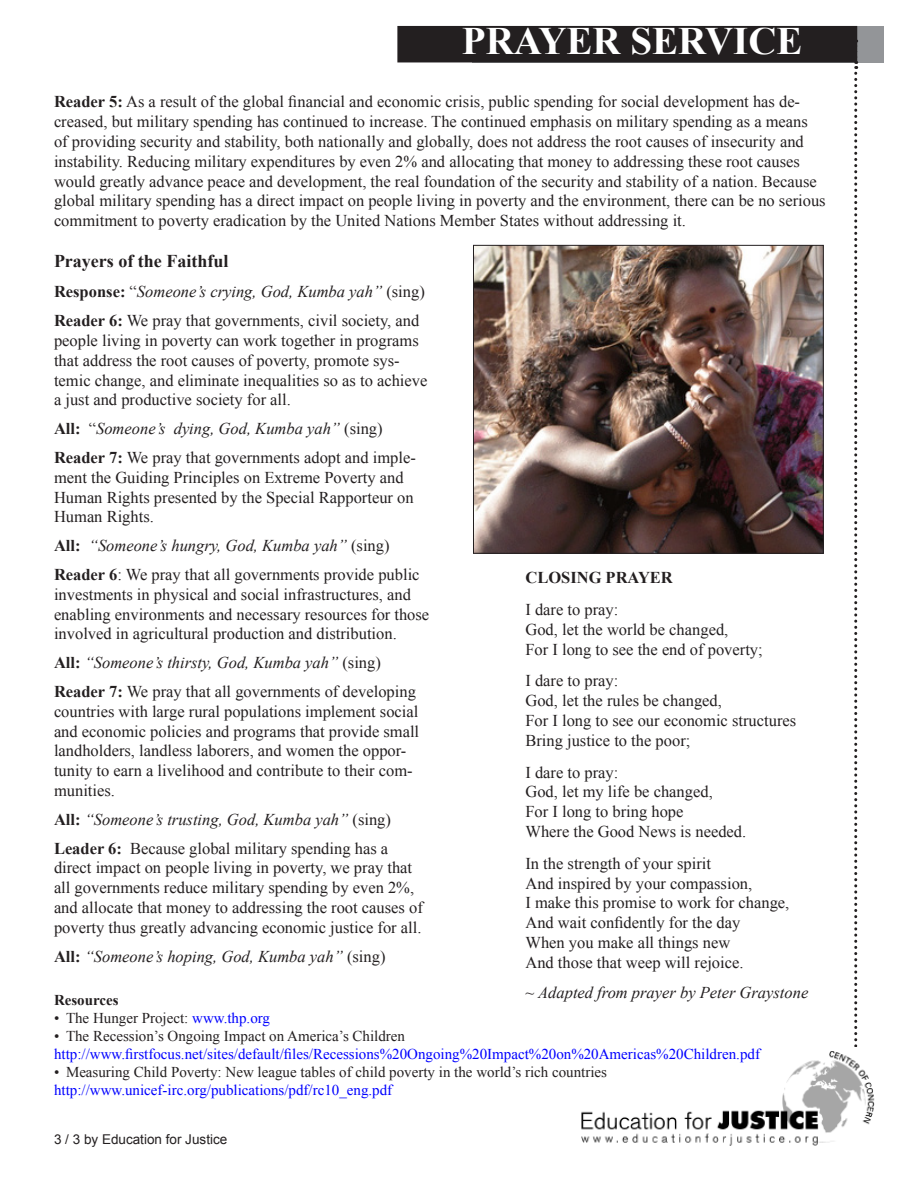
<style>
.page{position:relative;width:918px;height:1188px;background:#fff}
.page>*{position:absolute;margin:0;border:0;box-sizing:border-box;transform-origin:0 0}
.t1{font:700 39px "Times New Roman";color:#fff}
.t2{font:700 18px "Times New Roman";color:#231f20}
.t3{font:16.5px/19.8px "Times New Roman";color:#231f20}
.t4{font:italic 16.5px "Times New Roman";color:#231f20}
.t5{font:700 16.5px "Times New Roman";color:#231f20}
.t6{font:15px "Times New Roman";color:#00f}
.t7{font:15px "Times New Roman";color:#231f20}
.t8{font:700 15px "Times New Roman";color:#231f20}
.t9{font:13.5px "Arial";color:#231f20}
.s1{font-weight:700}
.s2{font-weight:700;font-style:normal}
.s3{font-style:normal}
.s4{color:#00f}
</style>
<div class="page">
<div style="left:472px;top:26px;width:412px;height:36px;background:#939598"></div>
<div style="left:398px;top:27px;width:458px;height:35px;background:#231f20"></div>
<div style="left:397px;top:26px;width:460px;height:36px;border:2px solid #231f20"></div>
<svg style="left:854px;top:40px;width:3px;height:1007px"></svg>
<img style="left:581px;top:1051px;width:294px;height:95px">
<img style="left:475px;top:247px;width:347px;height:305px">
<div style="left:473px;top:245px;width:351px;height:309px;border:1px solid #231f20"></div>
<h1 class="t1" style="left:462px;top:14px;width:342px">PRAYER SERVICE</h1>
<p class="t3" style="left:54px;top:92px;width:773px"><span class="s1">Reader 5:</span> As a result of the global financial and economic crisis, public spending for social development has de&shy;creased, but military spending has continued to increase. The continued emphasis on military spending as a means of providing security and stability, both nationally and globally, does not address the root causes of insecurity and instability. Reducing military expenditures by even 2% and allocating that money to addressing these root causes would greatly advance peace and development, the real foundation of the security and stability of a nation. Because global military spending has a direct impact on people living in poverty and the environment, there can be no serious commitment to poverty eradication by the United Nations Member States without addressing it.</p>
<p class="t2" style="left:54px;top:249px;width:176px">Prayers of the Faithful</p>
<p class="t4" style="left:54px;top:280px;width:372px"><span class="s2">Response:</span> <span class="s3">“</span>Someone’s crying, God, Kumba yah” <span class="s3">(sing)</span></p>
<p class="t3" style="left:54px;top:310px;width:375px"><span class="s1">Reader 6:</span> We pray that governments, civil society, and people living in poverty can work together in programs that address the root causes of poverty, promote sys&shy;temic change, and eliminate inequalities so as to achieve a just and productive society for all.</p>
<p class="t4" style="left:54px;top:417px;width:330px"><span class="s2">All:</span> <span class="s3">“</span>Someone’s dying, God, Kumba yah” <span class="s3">(sing)</span></p>
<p class="t3" style="left:54px;top:447px;width:363px"><span class="s1">Reader 7:</span> We pray that governments adopt and imple&shy;ment the Guiding Principles on Extreme Poverty and Human Rights presented by the Special Rapporteur on Human Rights.</p>
<p class="t4" style="left:54px;top:534px;width:337px"><span class="s2">All:</span> “Someone’s hungry, God, Kumba yah” <span class="s3">(sing)</span></p>
<p class="t3" style="left:54px;top:564px;width:377px"><span class="s1">Reader 6</span>: We pray that all governments provide public investments in physical and social infrastructures, and enabling environments and necessary resources for those involved in agricultural production and distribution.</p>
<p class="t4" style="left:54px;top:651px;width:328px"><span class="s2">All:</span> “Someone’s thirsty, God, Kumba yah” <span class="s3">(sing)</span></p>
<p class="t3" style="left:54px;top:681px;width:367px"><span class="s1">Reader 7:</span> We pray that all governments of developing countries with large rural populations implement social and economic policies and programs that provide small landholders, landless laborers, and women the oppor&shy;tunity to earn a livelihood and contribute to their com&shy;munities.</p>
<p class="t4" style="left:54px;top:808px;width:339px"><span class="s2">All:</span> “Someone’s trusting, God, Kumba yah” <span class="s3">(sing)</span></p>
<p class="t3" style="left:54px;top:838px;width:370px"><span class="s1">Leader 6:</span> Because global military spending has a direct impact on people living in poverty, we pray that all governments reduce military spending by even 2%, and allocate that money to addressing the root causes of poverty thus greatly advancing economic justice for all.</p>
<p class="t4" style="left:54px;top:945px;width:333px"><span class="s2">All:</span> “Someone’s hoping, God, Kumba yah” <span class="s3">(sing)</span></p>
<p class="t5" style="left:525px;top:566px;width:149px">CLOSING PRAYER</p>
<p class="t3" style="left:525px;top:599px;width:95px">I dare to pray:</p>
<p class="t3" style="left:525px;top:619px;width:204px">God, let the world be changed,</p>
<p class="t3" style="left:525px;top:639px;width:239px">For I long to see the end of poverty;</p>
<p class="t3" style="left:525px;top:671px;width:95px">I dare to pray:</p>
<p class="t3" style="left:525px;top:691px;width:198px">God, let the rules be changed,</p>
<p class="t3" style="left:525px;top:710px;width:272px">For I long to see our economic structures</p>
<p class="t3" style="left:525px;top:730px;width:166px">Bring justice to the poor;</p>
<p class="t3" style="left:525px;top:762px;width:95px">I dare to pray:</p>
<p class="t3" style="left:525px;top:782px;width:189px">God, let my life be changed,</p>
<p class="t3" style="left:525px;top:802px;width:160px">For I long to bring hope</p>
<p class="t3" style="left:525px;top:821px;width:222px">Where the Good News is needed.</p>
<p class="t3" style="left:525px;top:853px;width:187px">In the strength of your spirit</p>
<p class="t3" style="left:525px;top:873px;width:228px">And inspired by your compassion,</p>
<p class="t3" style="left:525px;top:893px;width:265px">I make this promise to work for change,</p>
<p class="t3" style="left:525px;top:913px;width:216px">And wait confidently for the day</p>
<p class="t3" style="left:525px;top:932px;width:206px">When you make all things new</p>
<p class="t3" style="left:525px;top:952px;width:220px">And those that weep will rejoice.</p>
<p class="t4" style="left:525px;top:982px;width:284px">~ Adapted from prayer by Peter Graystone</p>
<p class="t8" style="left:54px;top:990px;width:66px">Resources</p>
<p class="t7" style="left:54px;top:1008px;width:218px">• The Hunger Project: <span class="s4">www.thp.org</span></p>
<p class="t7" style="left:54px;top:1026px;width:353px">• The Recession’s Ongoing Impact on America’s Children</p>
<p class="t6" style="left:54px;top:1044px;width:708px">http://www.firstfocus.net/sites/default/files/Recessions%20Ongoing%20Impact%20on%20Americas%20Children.pdf</p>
<p class="t7" style="left:54px;top:1062px;width:555px">• Measuring Child Poverty: New league tables of child poverty in the world’s rich countries</p>
<p class="t6" style="left:54px;top:1080px;width:340px">http://www.unicef-irc.org/publications/pdf/rc10_eng.pdf</p>
<p class="t9" style="left:54px;top:1131px;width:175px">3 / 3 by Education for Justice</p>
</div>
